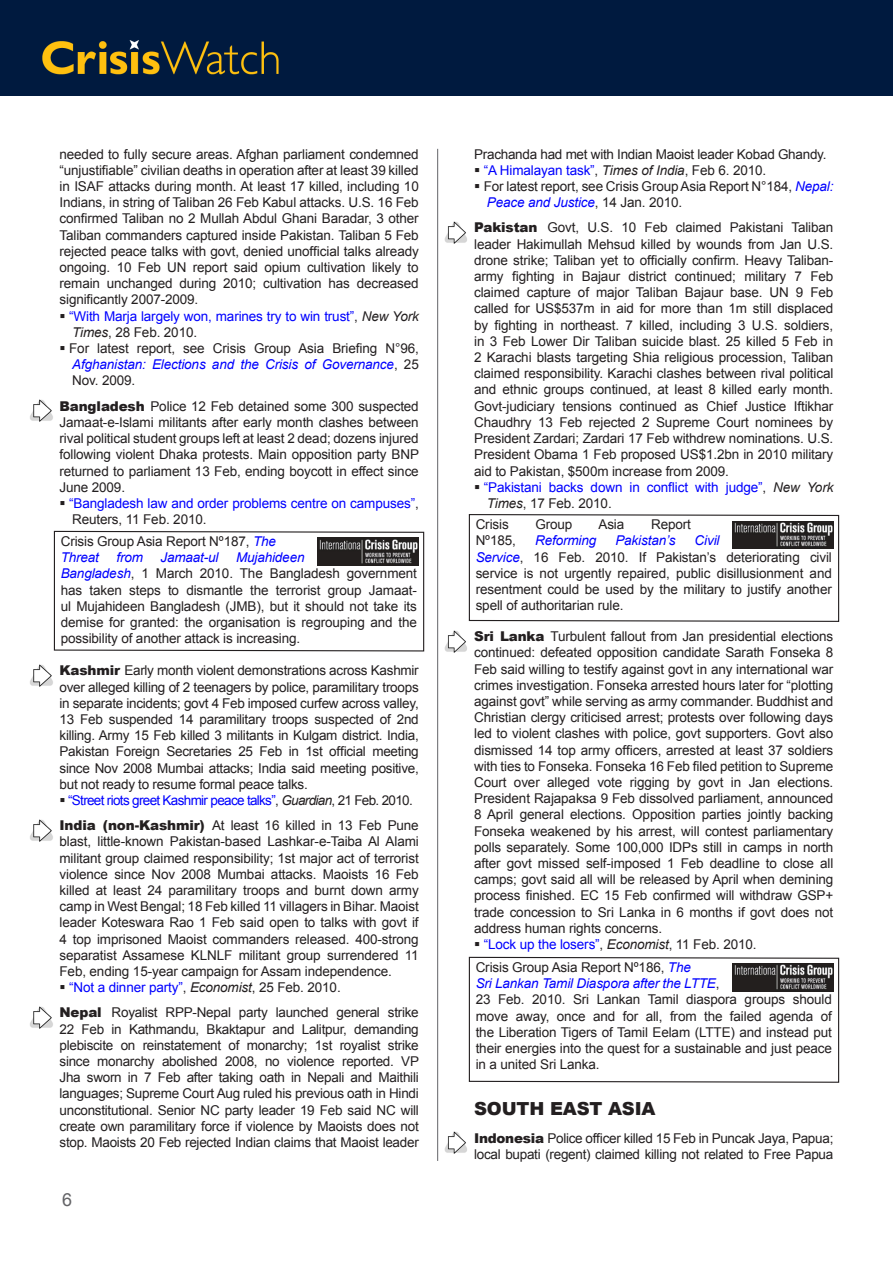
<style>
.page{position:relative;width:893px;height:1263px;background:#fff}
.page>*{position:absolute;margin:0;border:0;box-sizing:border-box;transform-origin:0 0}
.Country_body{font:900 18px "Arial";letter-spacing:-.01em;color:#231f20}
.t1{font:18px "Arial";color:#636366}
.Country_body-2{font:13.5px/16.2px "Arial";letter-spacing:-.01em;color:#231f20;text-align:justify}
.Bullets_new{font:13.5px/16.2px "Arial";letter-spacing:-.01em;color:#00f}
.Bullets_new-2{font:13.5px/16.2px "Arial";letter-spacing:-.01em;color:#231f20;text-align:justify}
.Bullets_new-3{font:13.5px "Arial";letter-spacing:-.05em;color:#00f}
.Country_body-3{font:italic 13.5px "Arial";letter-spacing:-.01em;color:#00f}
.s1{color:#231f20}
.s2{font-style:italic;color:#231f20}
.s3{font-style:italic;color:#00f}
.s4{font-weight:900}
</style>
<div class="page">
<div style="left:0;top:0;width:893px;height:96px;background:#001a3f"></div>
<hr style="left:437px;top:149px;width:1px;height:1012px;background:#757679">
<img style="left:30px;top:399px;width:23px;height:23px">
<img style="left:30px;top:664px;width:23px;height:23px">
<img style="left:30px;top:819px;width:23px;height:23px">
<img style="left:30px;top:1006px;width:23px;height:23px">
<img style="left:444px;top:221px;width:23px;height:23px">
<img style="left:444px;top:630px;width:23px;height:23px">
<img style="left:444px;top:1131px;width:23px;height:23px">
<svg style="left:53px;top:530px;width:372px;height:122px"></svg>
<img style="left:317px;top:538px;width:102px;height:27px">
<svg style="left:468px;top:514px;width:372px;height:108px"></svg>
<img style="left:732px;top:521px;width:102px;height:27px">
<svg style="left:468px;top:956px;width:372px;height:127px"></svg>
<img style="left:732px;top:964px;width:102px;height:27px">
<p class="Country_body-2" style="left:60px;top:146px;width:361px">needed to fully secure areas. Afghan parliament condemned “unjustifiable” civilian deaths in operation after at least 39 killed in ISAF attacks during month. At least 17 killed, including 10<br>Indians, in string of Taliban 26 Feb Kabul attacks. U.S. 16 Feb confirmed Taliban no 2 Mullah Abdul Ghani Baradar, 3 other Taliban commanders captured inside Pakistan. Taliban 5 Feb rejected peace talks with govt, denied unofficial talks already ongoing. 10 Feb UN report said opium cultivation likely to remain unchanged during 2010; cultivation has decreased significantly 2007-2009.</p>
<p class="Bullets_new" style="left:69px;top:308px;width:351px">“With Marja largely won, marines try to win trust”<span class="s1">,</span> <span class="s2">New York<br>Times</span><span class="s1">, 28 Feb. 2010.</span></p>
<p class="Bullets_new-2" style="left:69px;top:340px;width:351px">For latest report, see Crisis Group Asia Briefing N°96, <span class="s3">Afghanistan: Elections and the Crisis of Governance</span>, 25<br>Nov. 2009.</p>
<p class="Country_body-2" style="left:60px;top:398px;width:361px"><span class="s4">Bangladesh</span> Police 12 Feb detained some 300 suspected Jamaat-e-Islami militants after early month clashes between rival political student groups left at least 2 dead; dozens injured following violent Dhaka protests. Main opposition party BNP returned to parliament 13 Feb, ending boycott in effect since June 2009.</p>
<p class="Bullets_new" style="left:69px;top:495px;width:351px">“Bangladesh law and order problems centre on campuses”<span class="s1">,<br>Reuters, 11 Feb. 2010.</span></p>
<p class="Country_body-2" style="left:61px;top:533px;width:217px">Crisis Group Asia Report Nº187, <span class="s3">The<br>Threat</span></p>
<p class="Country_body-3" style="left:116px;top:549px;width:28px">from</p>
<p class="Country_body-3" style="left:160px;top:549px;width:60px">Jamaat-ul</p>
<p class="Country_body-2" style="left:61px;top:550px;width:358px;text-align:left;text-indent:175px"><span class="s3">Mujahideen<br>Bangladesh</span>, 1 March 2010. The Bangladesh government has taken steps to dismantle the terrorist group Jamaat&shy;ul Mujahideen Bangladesh (JMB), but it should not take its demise for granted: the organisation is regrouping and the possibility of another attack is increasing.</p>
<p class="Country_body-2" style="left:60px;top:663px;width:361px"><span class="s4">Kashmir</span> Early month violent demonstrations across Kashmir over alleged killing of 2 teenagers by police, paramilitary troops in separate incidents; govt 4 Feb imposed curfew across valley, 13 Feb suspended 14 paramilitary troops suspected of 2nd killing. Army 15 Feb killed 3 militants in Kulgam district. India, Pakistan Foreign Secretaries 25 Feb in 1st official meeting since Nov 2008 Mumbai attacks; India said meeting positive, but not ready to resume formal peace talks.</p>
<p class="Bullets_new-3" style="left:68px;top:791px;width:346px">“Street riots greet Kashmir peace talks”<span class="s1">,</span> <span class="s2">Guardian</span><span class="s1">, 21 Feb. 2010.</span></p>
<p class="Country_body-2" style="left:60px;top:817px;width:361px"><span class="s4">India (non-Kashmir)</span> At least 16 killed in 13 Feb Pune blast, little-known Pakistan-based Lashkar-e-Taiba Al Alami militant group claimed responsibility; 1st major act of terrorist violence since Nov 2008 Mumbai attacks. Maoists 16 Feb killed at least 24 paramilitary troops and burnt down army camp in West Bengal; 18 Feb killed 11 villagers in Bihar. Maoist leader Koteswara Rao 1 Feb said open to talks with govt if 4 top imprisoned Maoist commanders released. 400-strong separatist Assamese KLNLF militant group surrendered 11<br>Feb, ending 15-year campaign for Assam independence.</p>
<p class="Bullets_new" style="left:69px;top:979px;width:273px">“Not a dinner party”<span class="s1">,</span> <span class="s2">Economist</span><span class="s1">, 25 Feb. 2010.</span></p>
<p class="Country_body-2" style="left:60px;top:1005px;width:361px"><span class="s4">Nepal</span> Royalist RPP-Nepal party launched general strike 22 Feb in Kathmandu, Bkaktapur and Lalitpur, demanding plebiscite on reinstatement of monarchy; 1st royalist strike since monarchy abolished 2008, no violence reported. VP Jha sworn in 7 Feb after taking oath in Nepali and Maithili languages; Supreme Court Aug ruled his previous oath in Hindi unconstitutional. Senior NC party leader 19 Feb said NC will create own paramilitary force if violence by Maoists does not stop. Maoists 20 Feb rejected Indian claims that Maoist leader</p>
<h1 class="t1" style="left:62px;top:1188px;width:12px">6</h1>
<p class="Country_body-2" style="left:474px;top:146px;width:354px">Prachanda had met with Indian Maoist leader Kobad Ghandy.</p>
<p class="Bullets_new" style="left:484px;top:162px;width:284px">“A Himalayan task”<span class="s1">,</span> <span class="s2">Times of India</span><span class="s1">, Feb 6. 2010.</span></p>
<p class="Bullets_new-2" style="left:484px;top:178px;width:351px">For latest report, see Crisis Group Asia Report N°184, <span class="s3">Nepal:<br>Peace and Justice</span>, 14 Jan. 2010.</p>
<p class="Country_body-2" style="left:474px;top:220px;width:361px"><span class="s4">Pakistan</span> Govt, U.S. 10 Feb claimed Pakistani Taliban leader Hakimullah Mehsud killed by wounds from Jan U.S. drone strike; Taliban yet to officially confirm. Heavy Taliban&shy;army fighting in Bajaur district continued; military 7 Feb claimed capture of major Taliban Bajaur base. UN 9 Feb called for US$537m in aid for more than 1m still displaced by fighting in northeast. 7 killed, including 3 U.S. soldiers, in 3 Feb Lower Dir Taliban suicide blast. 25 killed 5 Feb in 2 Karachi blasts targeting Shia religious procession, Taliban claimed responsibility. Karachi clashes between rival political and ethnic groups continued, at least 8 killed early month.<br>Govt-judiciary tensions continued as Chief Justice Iftikhar Chaudhry 13 Feb rejected 2 Supreme Court nominees by President Zardari; Zardari 17 Feb withdrew nominations. U.S.<br>President Obama 1 Feb proposed US$1.2bn in 2010 military aid to Pakistan, $500m increase from 2009.</p>
<p class="Bullets_new" style="left:484px;top:479px;width:351px">“Pakistani backs down in conflict with judge”<span class="s1">,</span> <span class="s2">New York<br>Times</span><span class="s1">, 17 Feb. 2010.</span></p>
<p class="Country_body-2" style="left:476px;top:516px;width:35px">Crisis</p>
<p class="Country_body-2" style="left:535px;top:516px;width:38px">Group</p>
<p class="Country_body-2" style="left:598px;top:516px;width:27px">Asia</p>
<p class="Country_body-2" style="left:651px;top:516px;width:41px">Report</p>
<p class="Country_body-2" style="left:476px;top:533px;width:42px">Nº185,</p>
<p class="Country_body-3" style="left:535px;top:532px;width:63px">Reforming</p>
<p class="Country_body-3" style="left:615px;top:532px;width:62px">Pakistan’s</p>
<p class="Country_body-2" style="left:476px;top:533px;width:358px;text-align:left;text-indent:219px"><span class="s3">Civil<br>Service</span>, 16 Feb. 2010. If Pakistan’s deteriorating civil service is not urgently repaired, public disillusionment and resentment could be used by the military to justify another spell of authoritarian rule.</p>
<p class="Country_body-2" style="left:474px;top:628px;width:361px"><span class="s4">Sri Lanka</span> Turbulent fallout from Jan presidential elections continued: defeated opposition candidate Sarath Fonseka 8<br>Feb said willing to testify against govt in any international war crimes investigation. Fonseka arrested hours later for “plotting against govt” while serving as army commander. Buddhist and Christian clergy criticised arrest; protests over following days led to violent clashes with police, govt supporters. Govt also dismissed 14 top army officers, arrested at least 37 soldiers with ties to Fonseka. Fonseka 16 Feb filed petition to Supreme Court over alleged vote rigging by govt in Jan elections.<br>President Rajapaksa 9 Feb dissolved parliament, announced 8 April general elections. Opposition parties jointly backing Fonseka weakened by his arrest, will contest parliamentary polls separately. Some 100,000 IDPs still in camps in north after govt missed self-imposed 1 Feb deadline to close all camps; govt said all will be released by April when demining process finished. EC 15 Feb confirmed will withdraw GSP+ trade concession to Sri Lanka in 6 months if govt does not address human rights concerns.</p>
<p class="Bullets_new" style="left:484px;top:936px;width:274px">“Lock up the losers”<span class="s1">,</span> <span class="s2">Economist</span><span class="s1">, 11 Feb. 2010.</span></p>
<p class="Country_body-2" style="left:476px;top:959px;width:358px;text-align:left">Crisis Group Asia Report Nº186, <span class="s3">The<br>Sri Lankan Tamil Diaspora after the LTTE</span>,<br>23 Feb. 2010. Sri Lankan Tamil diaspora groups should move away, once and for all, from the failed agenda of the Liberation Tigers of Tamil Eelam (LTTE) and instead put their energies into the quest for a sustainable and just peace in a united Sri Lanka.</p>
<p class="Country_body" style="left:474px;top:1095px;width:183px">SOUTH EAST ASIA</p>
<p class="Country_body-2" style="left:474px;top:1130px;width:361px"><span class="s4">Indonesia</span> Police officer killed 15 Feb in Puncak Jaya, Papua; local bupati (regent) claimed killing not related to Free Papua</p>
</div>
